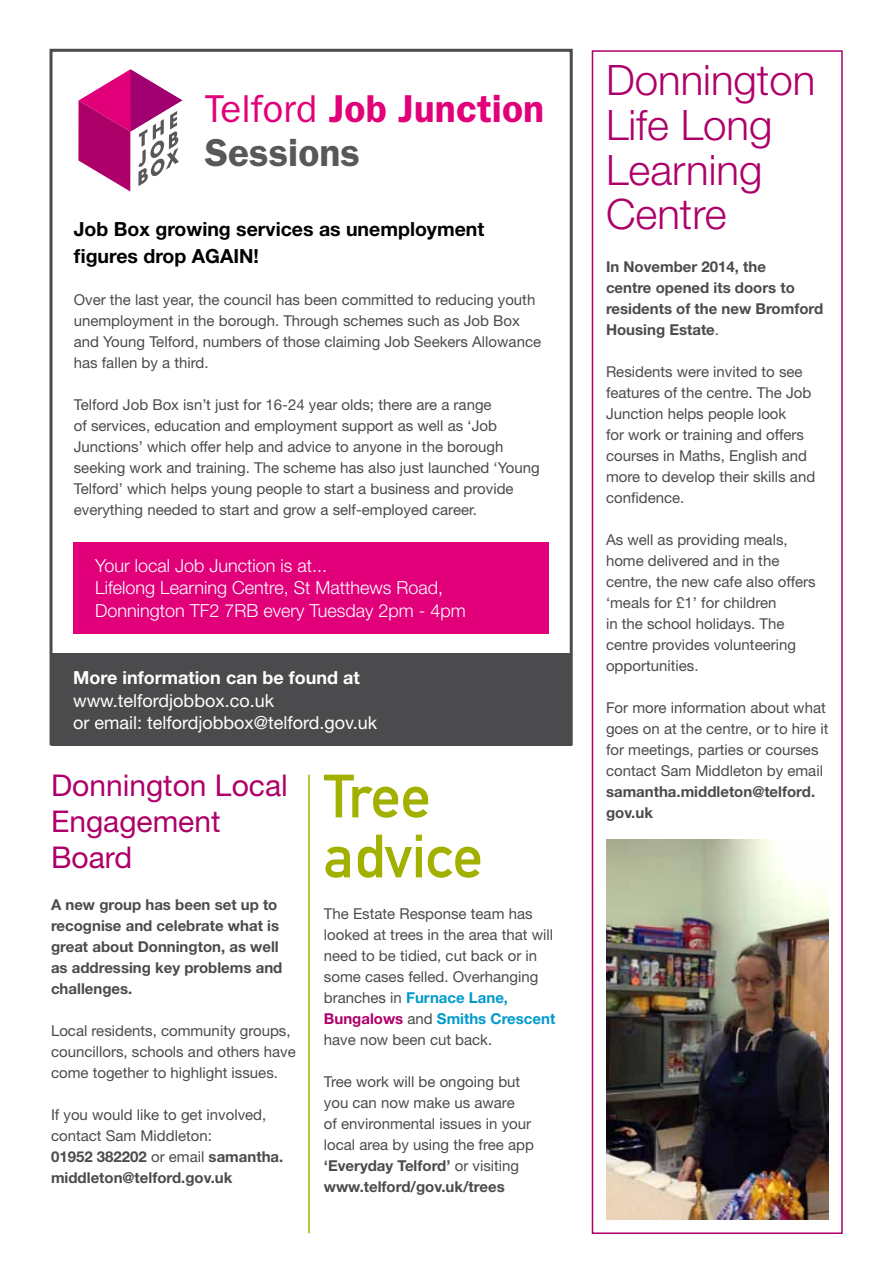
<style>
.page{position:relative;width:893px;height:1263px;background:#fff}
.page>*{position:absolute;margin:0;border:0;box-sizing:border-box;transform-origin:0 0}
.t1{font:60px/60px "DIN Mittelschrift Std";color:#a2b000}
.t2{font:300 42px/45px "Helvetica Neue LT Std";color:#ae0069}
.t3{font:600 39px/44.5px "ITC Franklin Gothic Std";color:#e2007a}
.t4{font:30px/36px "Helvetica Neue LT Std";color:#ae0069}
.t5{font:700 19.5px/27px "Helvetica Neue LT Std";color:#000}
.t6{font:300 18px/22.5px "Helvetica Neue LT Std";color:#fff}
.t7{font:18px/22.5px "Helvetica Neue LT Std";color:#fff}
.t8{font:700 18px "Helvetica Neue LT Std";color:#fff}
.t9{font:15px/21px "Helvetica Neue LT Std";color:#4b4b4d}
.t10{font:700 15px/21px "Helvetica Neue LT Std";color:#4b4b4d}
.s1{font-weight:400}
.s2{color:#58585a}
.s3{font-weight:700}
.s4{font-weight:700;color:#009acd}
.s5{font-weight:700;color:#ae0069}
</style>
<div class="page">
<div style="left:592px;top:50px;width:251px;height:1184px;border:2px solid #ae0069"></div>
<img style="left:606px;top:839px;width:222px;height:381px">
<div style="left:73px;top:542px;width:475px;height:92px;background:#e2007a"></div>
<div style="left:51px;top:653px;width:520px;height:92px;background:#4b4b4d"></div>
<svg style="left:78px;top:69px;width:104px;height:123px"></svg>
<hr style="left:308px;top:775px;width:2px;height:458px;background:#a2b000">
<h3 class="t3" style="left:205px;top:86px;width:341px"><span class="s1">Telford</span> Job Junction<br><span class="s2">Sessions</span></h3>
<h3 class="t5" style="left:74px;top:215px;width:412px">Job Box growing services as unemployment figures drop AGAIN!</h3>
<p class="t9" style="left:74px;top:289px;width:469px">Over the last year, the council has been committed to reducing youth unemployment in the borough. Through schemes such as Job Box and Young Telford, numbers of those claiming Job Seekers Allowance has fallen by a third.</p>
<p class="t9" style="left:74px;top:394px;width:467px">Telford Job Box isn’t just for 16-24 year olds; there are a range<br>of services, education and employment support as well as ‘Job Junctions’ which offer help and advice to anyone in the borough seeking work and training. The scheme has also just launched ‘Young Telford’ which helps young people to start a business and provide everything needed to start and grow a self-employed career.</p>
<p class="t6" style="left:95px;top:554px;width:372px">Your local Job Junction is at...<br>Lifelong Learning Centre, St Matthews Road,<br>Donnington TF2 7RB every Tuesday 2pm - 4pm</p>
<p class="t8" style="left:73px;top:666px;width:288px">More information can be found at</p>
<p class="t7" style="left:73px;top:689px;width:306px">www.telfordjobbox.co.uk<br>or email: telfordjobbox@telford.gov.uk</p>
<h3 class="t4" style="left:51px;top:767px;width:238px">Donnington Local<br>Engagement<br>Board</h3>
<p class="t10" style="left:51px;top:894px;width:233px">A new group has been set up to recognise and celebrate what is great about Donnington, as well as addressing key problems and challenges.</p>
<p class="t9" style="left:51px;top:1020px;width:246px">Local residents, community groups, councillors, schools and others have come together to highlight issues.</p>
<p class="t9" style="left:51px;top:1104px;width:234px">If you would like to get involved, contact Sam Middleton:<br><span class="s3">01952 382202</span> or email <span class="s3">samantha. middleton@telford.gov.uk</span></p>
<h1 class="t1" style="left:324px;top:767px;width:160px">Tree advice</h1>
<p class="t9" style="left:324px;top:903px;width:233px">The Estate Response team has looked at trees in the area that will need to be tidied, cut back or in some cases felled. Overhanging branches in <span class="s4">Furnace Lane,<br></span><span class="s5">Bungalows</span> and <span class="s4">Smiths Crescent </span>have now been cut back.</p>
<p class="t9" style="left:324px;top:1071px;width:212px">Tree work will be ongoing but you can now make us aware<br>of environmental issues in your local area by using the free app <span class="s3">‘Everyday Telford’</span> or visiting <span class="s3">www.telford/gov.uk/trees</span></p>
<h2 class="t2" style="left:606px;top:56px;width:211px">Donnington<br>Life Long<br>Learning<br>Centre</h2>
<p class="t10" style="left:606px;top:255px;width:219px">In November 2014, the<br>centre opened its doors to residents of the new Bromford<br>Housing Estate<span class="s1">.</span></p>
<p class="t9" style="left:606px;top:360px;width:211px">Residents were invited to see features of the centre. The Job<br>Junction helps people look<br>for work or training and offers courses in Maths, English and more to develop their skills and confidence.</p>
<p class="t9" style="left:606px;top:528px;width:211px">As well as providing meals, home delivered and in the centre, the new cafe also offers ‘meals for £1’ for children<br>in the school holidays. The centre provides volunteering opportunities.</p>
<p class="t9" style="left:606px;top:696px;width:224px">For more information about what goes on at the centre, or to hire it for meetings, parties or courses contact Sam Middleton by email</p>
<p class="t10" style="left:606px;top:780px;width:211px">samantha.middleton@telford. gov.uk</p>
</div>
